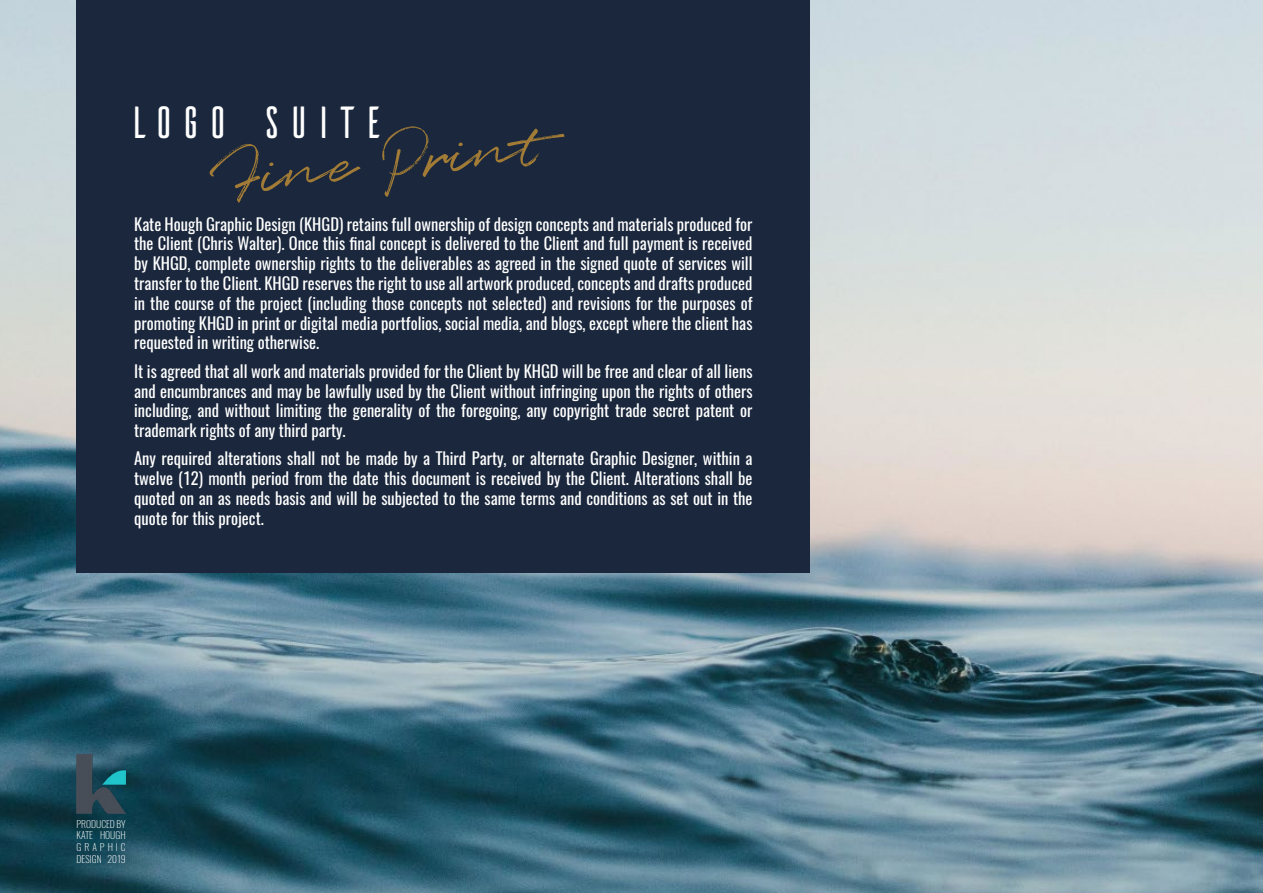
<style>
.page{position:relative;width:1263px;height:893px;background:#fff}
.page>*{position:absolute;margin:0;border:0;box-sizing:border-box;transform-origin:0 0}
.t1{font:66.15px "Quentin";color:#a27c36}
.t2{font:45px "Ailerons";color:#fff}
.t3{font:16.5px/19.8px "Oswald";color:#fff;text-align:justify}
.t4{font:200 9.75px/11.7px "Oswald";color:#fff;text-align:justify}
</style>
<div class="page">
<img style="left:0;top:0;width:1263px;height:893px">
<div style="left:77px;top:0;width:733px;height:573px;background:#1a273c"></div>
<img style="left:77px;top:755px;width:49px;height:58px">
<h2 class="t2" style="left:126px;top:101px;width:262px">LOGO SUITE</h2>
<h1 class="t1" style="left:205px;top:134px;width:337px;rotate:-6deg">Fine Print</h1>
<p class="t3" style="left:134px;top:214px;width:620px">Kate Hough Graphic Design (KHGD) retains full ownership of design concepts and materials produced for the Client (Chris Walter). Once this final concept is delivered to the Client and full payment is received by KHGD, complete ownership rights to the deliverables as agreed in the signed quote of services will transfer to the Client. KHGD reserves the right to use all artwork produced, concepts and drafts produced in the course of the project (including those concepts not selected) and revisions for the purposes of promoting KHGD in print or digital media portfolios, social media, and blogs, except where the client has requested in writing otherwise.</p>
<p class="t3" style="left:134px;top:361px;width:620px">It is agreed that all work and materials provided for the Client by KHGD will be free and clear of all liens and encumbrances and may be lawfully used by the Client without infringing upon the rights of others including, and without limiting the generality of the foregoing, any copyright trade secret patent or trademark rights of any third party.</p>
<p class="t3" style="left:134px;top:449px;width:620px">Any required alterations shall not be made by a Third Party, or alternate Graphic Designer, within a twelve (12) month period from the date this document is received by the Client. Alterations shall be quoted on an as needs basis and will be subjected to the same terms and conditions as set out in the quote for this project.</p>
<p class="t4" style="left:77px;top:818px;width:51px">PRODUCED BY KATE HOUGH GRAPHIC DESIGN 2019</p>
</div>
